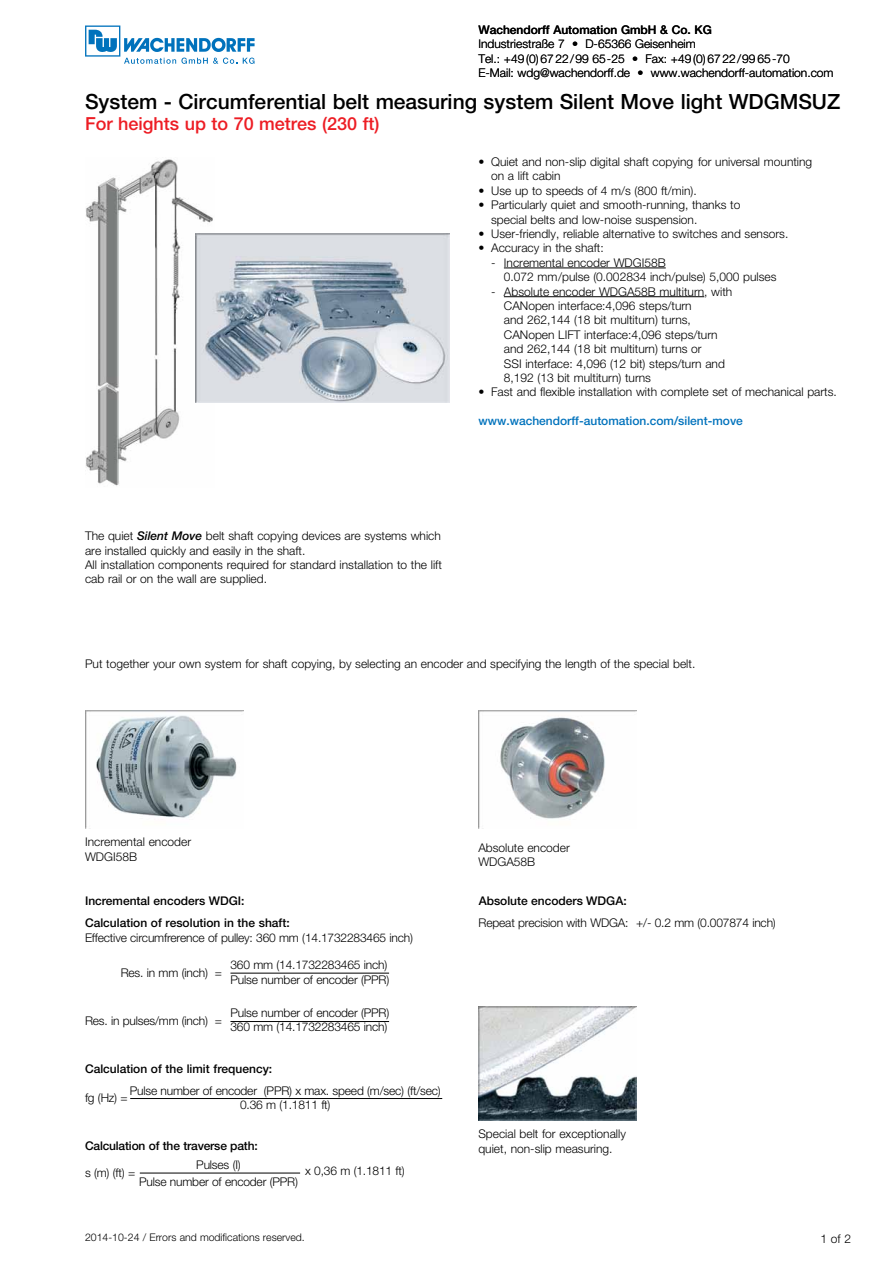
<style>
.page{position:relative;width:893px;height:1263px;background:#fff}
.page>*{position:absolute;margin:0;border:0;box-sizing:border-box;transform-origin:0 0}
.t1{font:500 21px "Helvetica Neue LT Pro";color:#000}
.t2{font:500 18px "Helvetica Neue LT Pro";color:#ed1d24}
.t3{font:300 12px/14.4px "Helvetica Neue LT Pro";color:#000}
.t4{font:500 12px "Helvetica Neue LT Pro";color:#000}
.t5{font:500 12px "Helvetica Neue LT Pro";color:#0072bc}
.t6{font:300 10.5px "Helvetica Neue LT Pro";color:#000}
.s1{font-weight:500;font-style:italic}
</style>
<div class="page">
<svg style="left:85px;top:26px;width:170px;height:38px"></svg>
<img style="left:86px;top:159px;width:129px;height:327px">
<hr style="left:504px;top:268px;width:162px;height:1px;background:#000">
<hr style="left:504px;top:296px;width:200px;height:1px;background:#000">
<img style="left:196px;top:234px;width:253px;height:168px">
<img style="left:478px;top:1006px;width:158px;height:114px">
<img style="left:478px;top:710px;width:158px;height:119px">
<img style="left:85px;top:710px;width:158px;height:118px">
<hr style="left:130px;top:1098px;width:312px;height:1px;background:#000">
<hr style="left:140px;top:1173px;width:160px;height:1px;background:#000">
<hr style="left:230px;top:973px;width:159px;height:1px;background:#000">
<hr style="left:230px;top:1021px;width:159px;height:1px;background:#000">
<p class="t4" style="left:478px;top:23px;width:235px">Wachendorff Automation GmbH &amp; Co. KG</p>
<p class="t3" style="left:478px;top:37px;width:357px">Industriestraße 7 • D-65366 Geisenheim<br>Tel.: +49 (0) 67 22/99 65-25 • Fax: +49 (0) 67 22/99 65-70<br>E-Mail: wdg@wachendorff.de • www.wachendorff-automation.com</p>
<h1 class="t1" style="left:85px;top:88px;width:757px">System - Circumferential belt measuring system Silent Move light WDGMSUZ</h1>
<h2 class="t2" style="left:85px;top:113px;width:296px">For heights up to 70 metres (230 ft)</h2>
<p class="t3" style="left:491px;top:154px;width:323px;text-indent:-13px">• Quiet and non-slip digital shaft copying for universal mounting on a lift cabin</p>
<p class="t3" style="left:478px;top:183px;width:220px">• Use up to speeds of 4 m/s (800 ft/min).</p>
<p class="t3" style="left:491px;top:197px;width:251px;text-indent:-13px">• Particularly quiet and smooth-running, thanks to special belts and low-noise suspension.</p>
<p class="t3" style="left:478px;top:226px;width:311px">• User-friendly, reliable alternative to switches and sensors.</p>
<p class="t3" style="left:478px;top:241px;width:127px">• Accuracy in the shaft:</p>
<p class="t3" style="left:504px;top:255px;width:274px;text-indent:-13px">- Incremental encoder WDGI58B<br>0.072 mm/pulse (0.002834 inch/pulse) 5,000 pulses</p>
<p class="t3" style="left:504px;top:284px;width:230px;text-indent:-13px">- Absolute encoder WDGA58B multiturn, with CANopen interface:4,096 steps/turn<br>and 262,144 (18 bit multiturn) turns, CANopen LIFT interface:4,096 steps/turn and 262,144 (18 bit multiturn) turns or<br>SSI interface: 4,096 (12 bit) steps/turn and 8,192 (13 bit multiturn) turns</p>
<p class="t3" style="left:478px;top:385px;width:360px">• Fast and flexible installation with complete set of mechanical parts.</p>
<p class="t5" style="left:478px;top:414px;width:266px">www.wachendorff-automation.com/silent-move</p>
<p class="t3" style="left:85px;top:528px;width:358px">The quiet <span class="s1">Silent Move</span> belt shaft copying devices are systems which are installed quickly and easily in the shaft.<br>All installation components required for standard installation to the lift cab rail or on the wall are supplied.</p>
<p class="t3" style="left:85px;top:656px;width:612px">Put together your own system for shaft copying, by selecting an encoder and specifying the length of the special belt.</p>
<p class="t3" style="left:85px;top:834px;width:108px">Incremental encoder<br>WDGI58B</p>
<p class="t3" style="left:478px;top:840px;width:93px">Absolute encoder<br>WDGA58B</p>
<p class="t4" style="left:85px;top:894px;width:161px">Incremental encoders WDGI:</p>
<p class="t4" style="left:479px;top:894px;width:150px">Absolute encoders WDGA:</p>
<p class="t4" style="left:85px;top:916px;width:206px">Calculation of resolution in the shaft:</p>
<p class="t3" style="left:479px;top:915px;width:299px">Repeat precision with WDGA: +/- 0.2 mm (0.007874 inch)</p>
<p class="t3" style="left:85px;top:930px;width:330px">Effective circumfrerence of pulley: 360 mm (14.1732283465 inch)</p>
<p class="t3" style="left:121px;top:965px;width:103px">Res. in mm (inch) =</p>
<p class="t3" style="left:85px;top:1013px;width:138px">Res. in pulses/mm (inch) =</p>
<p class="t3" style="left:230px;top:957px;width:160px">360 mm (14.1732283465 inch)<br>Pulse number of encoder (PPR)</p>
<p class="t3" style="left:230px;top:1005px;width:160px">Pulse number of encoder (PPR)<br>360 mm (14.1732283465 inch)</p>
<p class="t4" style="left:85px;top:1062px;width:189px">Calculation of the limit frequency:</p>
<p class="t3" style="left:130px;top:1083px;width:313px;text-align:center">Pulse number of encoder (PPR) x max. speed (m/sec) (ft/sec)<br>0.36 m (1.1811 ft)</p>
<p class="t3" style="left:85px;top:1090px;width:44px">fg (Hz) =</p>
<p class="t4" style="left:85px;top:1138px;width:174px">Calculation of the traverse path:</p>
<p class="t3" style="left:139px;top:1156px;width:160px;line-height:16.5px;text-align:center">Pulses (I)<br>Pulse number of encoder (PPR)</p>
<p class="t3" style="left:305px;top:1163px;width:101px">x 0,36 m (1.1811 ft)</p>
<p class="t3" style="left:85px;top:1165px;width:52px">s (m) (ft) =</p>
<p class="t6" style="left:85px;top:1230px;width:221px">2014-10-24 / Errors and modifications reserved.</p>
<p class="t3" style="left:478px;top:1127px;width:149px">Special belt for exceptionally quiet, non-slip measuring.</p>
<p class="t3" style="left:821px;top:1231px;width:32px">1 of 2</p>
</div>
